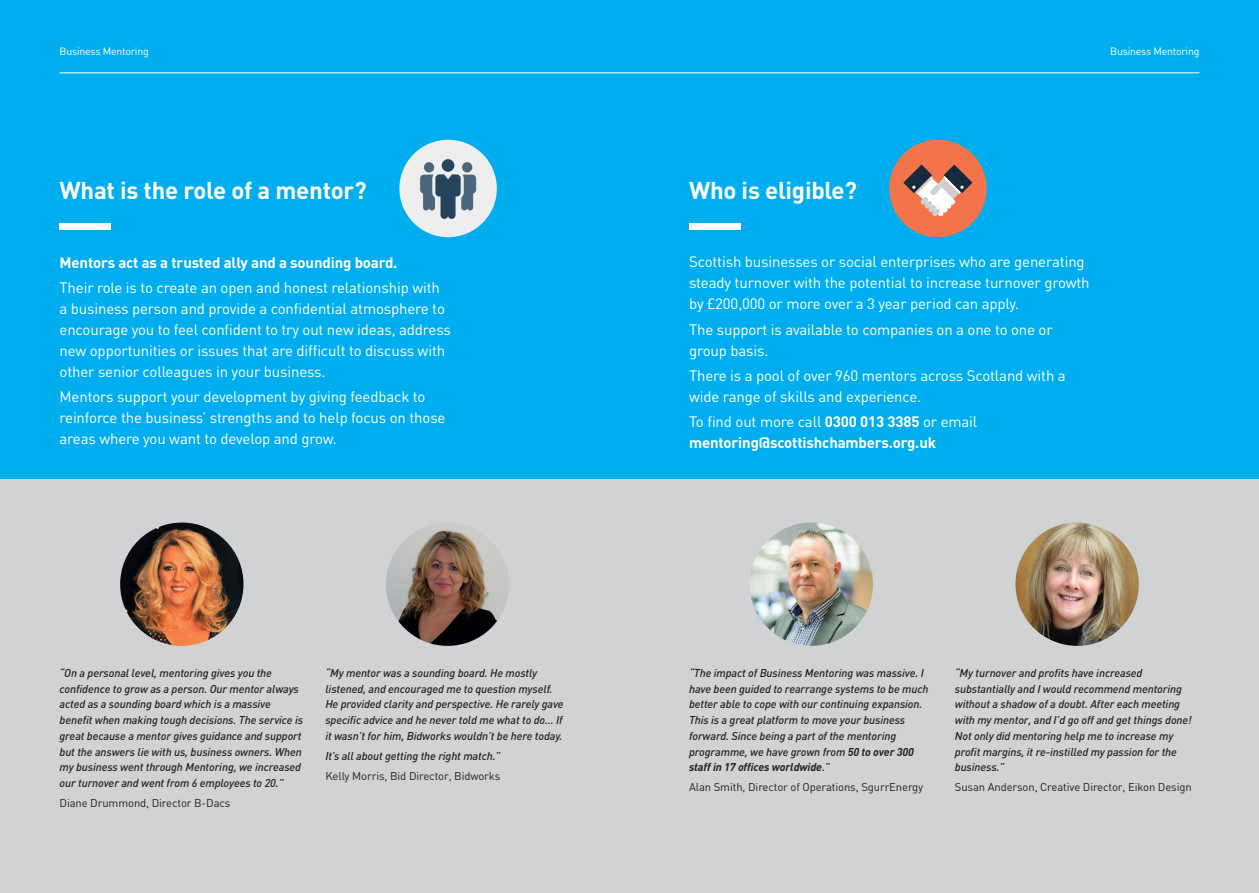
<style>
.page{position:relative;width:1259px;height:893px;background:#fff}
.page>*{position:absolute;margin:0;border:0;box-sizing:border-box;transform-origin:0 0}
.t1{font:700 24px "DIN";letter-spacing:-.01em;color:#fff}
.t2{font:15px/21px "DIN";letter-spacing:-.01em;color:#fff}
.t3{font:700 15px/21px "DIN";letter-spacing:-.01em;color:#fff}
.t4{font:italic 500 11.25px/15.8px "DIN";letter-spacing:-.01em;color:#231f20}
.t5{font:11.25px "DIN";letter-spacing:-.01em;color:#231f20}
.t6{font:10.5px "DIN";letter-spacing:-.02em;color:#fff}
.s1{font-weight:400}
.s2{font-weight:700}
</style>
<div class="page">
<div style="left:0;top:478px;width:1259px;height:415px;background:#d1d2d4"></div>
<div style="left:0;top:0;width:1259px;height:478px;background:#00aeef"></div>
<svg style="left:399px;top:140px;width:98px;height:97px"></svg>
<div style="left:442px;top:159px;width:12px;height:13px;background:#24455e;border-radius:50%"></div>
<svg style="left:889px;top:140px;width:97px;height:97px"></svg>
<div style="left:60px;top:223px;width:51px;height:7px;background:#fff"></div>
<div style="left:689px;top:223px;width:51px;height:7px;background:#fff"></div>
<img style="left:386px;top:522px;width:123px;height:124px;border-radius:62px">
<img style="left:120px;top:522px;width:123px;height:124px;border-radius:62px">
<img style="left:749px;top:522px;width:124px;height:124px;border-radius:62px">
<img style="left:1015px;top:522px;width:123px;height:124px;border-radius:62px">
<hr style="left:60px;top:73px;width:569px;height:1px;background:#fff">
<hr style="left:629px;top:73px;width:570px;height:1px;background:#fff">
<p class="t6" style="left:60px;top:44px;width:91px">Business Mentoring</p>
<p class="t6" style="left:1110px;top:44px;width:91px">Business Mentoring</p>
<h1 class="t1" style="left:60px;top:174px;width:309px">What is the role of a mentor?</h1>
<h2 class="t3" style="left:60px;top:251px;width:339px">Mentors act as a trusted ally and a sounding board.</h2>
<p class="t2" style="left:60px;top:277px;width:393px">Their role is to create an open and honest relationship with a business person and provide a confidential atmosphere to encourage you to feel confident to try out new ideas, address new opportunities or issues that are difficult to discuss with other senior colleagues in your business.</p>
<h2 class="t2" style="left:60px;top:386px;width:387px">Mentors support your development by giving feedback to reinforce the business’ strengths and to help focus on those areas where you want to develop and grow.</h2>
<p class="t4" style="left:60px;top:665px;width:245px">“On a personal level, mentoring gives you the confidence to grow as a person. Our mentor always acted as a sounding board which is a massive benefit when making tough decisions. The service is great because a mentor gives guidance and support but the answers lie with us, business owners. When my business went through Mentoring, we increased our turnover and went from 6 employees to 20.”</p>
<p class="t5" style="left:60px;top:796px;width:172px">Diane Drummond, Director B-Dacs</p>
<p class="t4" style="left:325px;top:665px;width:240px">“My mentor was a sounding board. He mostly listened, and encouraged me to question myself.<br>He provided clarity and perspective. He rarely gave specific advice and he never told me what to do… If it wasn’t for him, Bidworks wouldn’t be here today.</p>
<p class="t4" style="left:325px;top:748px;width:177px">It’s all about getting the right match.”</p>
<p class="t5" style="left:325px;top:769px;width:176px">Kelly Morris, Bid Director, Bidworks</p>
<h1 class="t1" style="left:689px;top:174px;width:169px">Who is eligible?</h1>
<h2 class="t2" style="left:689px;top:251px;width:402px">Scottish businesses or social enterprises who are generating steady turnover with the potential to increase turnover growth by £200,000 or more over a 3 year period can apply.</h2>
<h2 class="t2" style="left:689px;top:318px;width:365px">The support is available to companies on a one to one or group basis.</h2>
<h2 class="t2" style="left:689px;top:365px;width:378px">There is a pool of over 960 mentors across Scotland with a wide range of skills and experience.</h2>
<h2 class="t3" style="left:689px;top:410px;width:290px"><span class="s1">To find out more call</span> 0300 013 3385 <span class="s1">or email </span>mentoring@scottishchambers.org.uk</h2>
<p class="t4" style="left:689px;top:665px;width:241px">“The impact of Business Mentoring was massive. I have been guided to rearrange systems to be much better able to cope with our continuing expansion.<br>This is a great platform to move your business forward. Since being a part of the mentoring programme, we have grown from <span class="s2">50 to over 300 staff in 17 offices worldwide</span>.”</p>
<p class="t5" style="left:689px;top:780px;width:236px">Alan Smith, Director of Operations, SgurrEnergy</p>
<p class="t4" style="left:955px;top:665px;width:238px">“My turnover and profits have increased substantially and I would recommend mentoring without a shadow of a doubt. After each meeting with my mentor, and I’d go off and get things done!<br>Not only did mentoring help me to increase my profit margins, it re-instilled my passion for the business.”</p>
<p class="t5" style="left:955px;top:780px;width:238px">Susan Anderson, Creative Director, Eikon Design</p>
</div>
